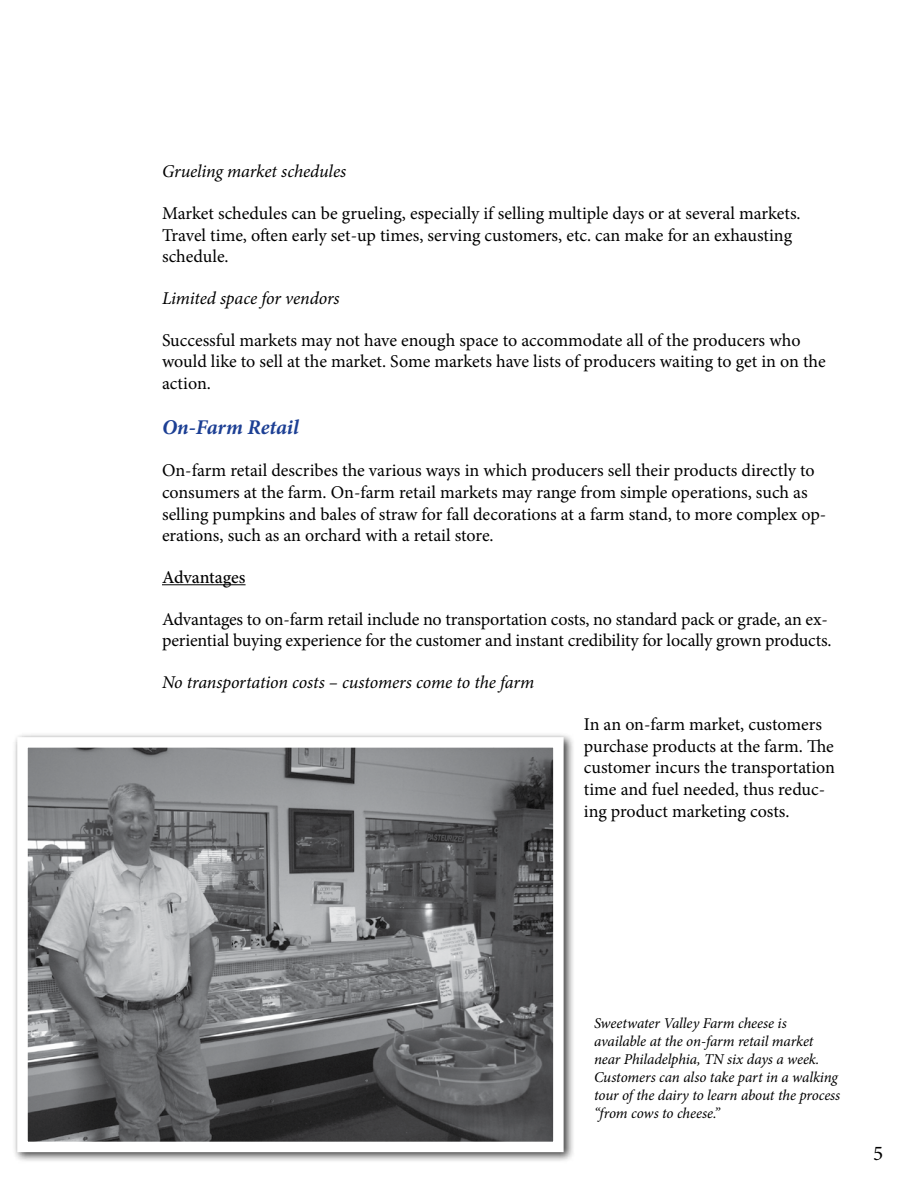
<style>
.page{position:relative;width:918px;height:1188px;background:#fff}
.page>*{position:absolute;margin:0;border:0;box-sizing:border-box;transform-origin:0 0}
.t1{font:italic 700 21px "Minion Pro";color:#1c3f94}
.t2{font:21px "Minion Pro";color:#000}
.t3{font:18px/21.6px "Minion Pro";letter-spacing:-.005em;color:#000}
.t4{font:italic 18px "Minion Pro";letter-spacing:-.01em;color:#000}
.t5{font:500 18px "Minion Pro";letter-spacing:-.005em;color:#000}
.t6{font:italic 15px/18px "Minion Pro";letter-spacing:-.01em;color:#000}
</style>
<div class="page">
<div style="left:12px;top:732px;width:563px;height:432px;background:#000;opacity:.75"></div>
<svg style="left:12px;top:732px;width:557px;height:425px;background:#828385"></svg>
<hr style="left:162px;top:584px;width:84px;height:1px;background:#000">
<p class="t4" style="left:162px;top:159px;width:186px">Grueling market schedules</p>
<p class="t3" style="left:162px;top:202px;width:640px">Market schedules can be grueling, especially if selling multiple days or at several markets.<br>Travel time, often early set-up times, serving customers, etc. can make for an exhausting schedule.</p>
<p class="t4" style="left:162px;top:286px;width:179px">Limited space for vendors</p>
<p class="t3" style="left:162px;top:329px;width:665px">Successful markets may not have enough space to accommodate all of the producers who would like to sell at the market. Some markets have lists of producers waiting to get in on the action.</p>
<p class="t1" style="left:162px;top:413px;width:138px">On-Farm Retail</p>
<p class="t3" style="left:162px;top:460px;width:666px">On-farm retail describes the various ways in which producers sell their products directly to consumers at the farm. On-farm retail markets may range from simple operations, such as selling pumpkins and bales of straw for fall decorations at a farm stand, to more complex op&shy;erations, such as an orchard with a retail store.</p>
<p class="t5" style="left:162px;top:566px;width:85px">Advantages</p>
<p class="t3" style="left:162px;top:608px;width:671px">Advantages to on-farm retail include no transportation costs, no standard pack or grade, an ex&shy;periential buying experience for the customer and instant credibility for locally grown products.</p>
<p class="t4" style="left:162px;top:670px;width:374px">No transportation costs – customers come to the farm</p>
<p class="t3" style="left:584px;top:714px;width:253px">In an on-farm market, customers purchase products at the farm. The customer incurs the transportation time and fuel needed, thus reduc&shy;ing product marketing costs.</p>
<p class="t6" style="left:594px;top:1014px;width:248px">Sweetwater Valley Farm cheese is available at the on-farm retail market near Philadelphia, TN six days a week.<br>Customers can also take part in a walking tour of the dairy to learn about the process “from cows to cheese.”</p>
<p class="t2" style="left:873px;top:1139px;width:12px">5</p>
</div>
